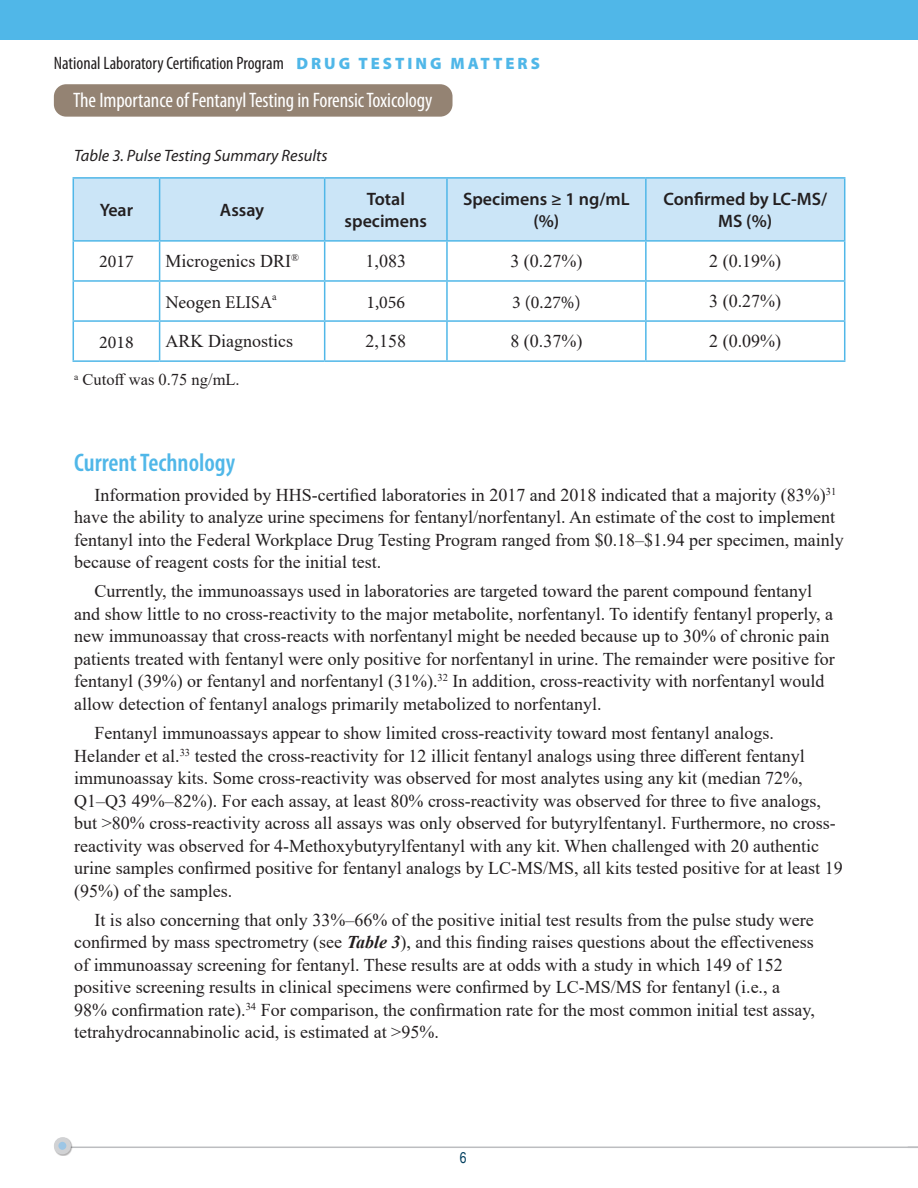
<style>
.page{position:relative;width:918px;height:1188px;background:#fff}
.page>*{position:absolute;margin:0;border:0;box-sizing:border-box;transform-origin:0 0}
.subhead_1{font:600 condensed 25.5px "Myriad Pro";color:#50b7e8}
.t1{font:condensed 21px "Myriad Pro";letter-spacing:-.005em;color:#fff}
.Bodytext{font:18px/22.5px "Times New Roman";color:#231f20}
.t2{font:600 18px/22.5px "Myriad Pro";color:#231f20;text-align:center}
.t3{font:condensed 18px "Myriad Pro";color:#231f20}
.t4{font:18px "Minion Pro";color:#231f20}
.Table_Title{font:italic 16.5px "Myriad Pro";color:#231f20}
.Bodytext-2{font:16.5px "Times New Roman";color:#231f20}
.t5{font:15px "Arial Narrow";color:#003e5e}
.s1{font-weight:900;font-stretch:normal;font-size:16.5px;color:#50b7e8}
.s2{font-weight:700;font-style:italic}
</style>
<div class="page">
<hr style="left:68px;top:1147px;width:850px;height:1px;background:#bcbdc0">
<div style="left:54px;top:1138px;width:19px;height:18px;background:#231f20;opacity:.35"></div>
<div style="left:56px;top:1140px;width:13px;height:12px;background:#9dc6e5;border-radius:50%"></div>
<div style="left:54px;top:1137px;width:17px;height:17px;border:4px solid #d1d2d4;border-radius:50%"></div>
<div style="left:0;top:0;width:918px;height:40px;background:#50b7e8"></div>
<div style="left:54px;top:84px;width:399px;height:33px;background:#948373;border-radius:12px"></div>
<div style="left:74px;top:179px;width:770px;height:61px;background:#cbe5f7"></div>
<hr style="left:73px;top:177px;width:87px;height:2px;background:#50b7e8">
<hr style="left:73px;top:179px;width:1px;height:61px;background:#50b7e8">
<hr style="left:160px;top:177px;width:165px;height:2px;background:#50b7e8">
<hr style="left:159px;top:179px;width:1px;height:61px;background:#50b7e8">
<hr style="left:325px;top:177px;width:122px;height:2px;background:#50b7e8">
<hr style="left:324px;top:179px;width:1px;height:61px;background:#50b7e8">
<hr style="left:447px;top:177px;width:199px;height:2px;background:#50b7e8">
<hr style="left:446px;top:179px;width:2px;height:61px;background:#50b7e8">
<hr style="left:646px;top:177px;width:199px;height:2px;background:#50b7e8">
<hr style="left:645px;top:179px;width:2px;height:61px;background:#50b7e8">
<hr style="left:844px;top:179px;width:1px;height:61px;background:#50b7e8">
<hr style="left:73px;top:240px;width:87px;height:2px;background:#50b7e8">
<hr style="left:73px;top:242px;width:1px;height:38px;background:#50b7e8">
<hr style="left:160px;top:240px;width:165px;height:2px;background:#50b7e8">
<hr style="left:159px;top:242px;width:1px;height:38px;background:#50b7e8">
<hr style="left:325px;top:240px;width:122px;height:2px;background:#50b7e8">
<hr style="left:324px;top:242px;width:1px;height:38px;background:#50b7e8">
<hr style="left:447px;top:240px;width:199px;height:2px;background:#50b7e8">
<hr style="left:446px;top:242px;width:2px;height:38px;background:#50b7e8">
<hr style="left:646px;top:240px;width:199px;height:2px;background:#50b7e8">
<hr style="left:645px;top:242px;width:2px;height:38px;background:#50b7e8">
<hr style="left:844px;top:242px;width:1px;height:38px;background:#50b7e8">
<hr style="left:73px;top:280px;width:87px;height:2px;background:#50b7e8">
<hr style="left:73px;top:282px;width:1px;height:38px;background:#50b7e8">
<hr style="left:160px;top:280px;width:165px;height:2px;background:#50b7e8">
<hr style="left:159px;top:282px;width:1px;height:38px;background:#50b7e8">
<hr style="left:325px;top:280px;width:122px;height:2px;background:#50b7e8">
<hr style="left:324px;top:282px;width:1px;height:38px;background:#50b7e8">
<hr style="left:447px;top:280px;width:199px;height:2px;background:#50b7e8">
<hr style="left:446px;top:282px;width:2px;height:38px;background:#50b7e8">
<hr style="left:646px;top:280px;width:199px;height:2px;background:#50b7e8">
<hr style="left:645px;top:282px;width:2px;height:38px;background:#50b7e8">
<hr style="left:844px;top:282px;width:1px;height:38px;background:#50b7e8">
<hr style="left:73px;top:320px;width:87px;height:2px;background:#50b7e8">
<hr style="left:73px;top:322px;width:1px;height:38px;background:#50b7e8">
<hr style="left:160px;top:320px;width:165px;height:2px;background:#50b7e8">
<hr style="left:159px;top:322px;width:1px;height:38px;background:#50b7e8">
<hr style="left:325px;top:320px;width:122px;height:2px;background:#50b7e8">
<hr style="left:324px;top:322px;width:1px;height:38px;background:#50b7e8">
<hr style="left:447px;top:320px;width:199px;height:2px;background:#50b7e8">
<hr style="left:446px;top:322px;width:2px;height:38px;background:#50b7e8">
<hr style="left:646px;top:320px;width:199px;height:2px;background:#50b7e8">
<hr style="left:645px;top:322px;width:2px;height:38px;background:#50b7e8">
<hr style="left:844px;top:322px;width:1px;height:38px;background:#50b7e8">
<hr style="left:73px;top:360px;width:87px;height:2px;background:#50b7e8">
<hr style="left:160px;top:360px;width:165px;height:2px;background:#50b7e8">
<hr style="left:325px;top:360px;width:122px;height:2px;background:#50b7e8">
<hr style="left:447px;top:360px;width:199px;height:2px;background:#50b7e8">
<hr style="left:646px;top:360px;width:199px;height:2px;background:#50b7e8">
<p class="t3" style="left:54px;top:54px;width:488px">National Laboratory Certification Program <span class="s1">D R U G T E S T I N G M AT T E R S</span></p>
<p class="t1" style="left:73px;top:89px;width:361px">The Importance of Fentanyl Testing in Forensic Toxicology</p>
<p class="Table_Title" style="left:74px;top:146px;width:255px">Table 3. Pulse Testing Summary Results</p>
<p class="t2" style="left:100px;top:199px;width:35px">Year</p>
<p class="t2" style="left:220px;top:199px;width:46px">Assay</p>
<p class="t2" style="left:345px;top:188px;width:84px">Total specimens</p>
<p class="t2" style="left:463px;top:188px;width:168px">Specimens ≥ 1 ng/mL (%)</p>
<p class="t2" style="left:663px;top:188px;width:165px">Confirmed by LC-MS/<br>MS (%)</p>
<p class="t4" style="left:99px;top:251px;width:36px">2017</p>
<p class="Bodytext" style="left:166px;top:249px;width:135px">Microgenics DRI<sup>®</sup></p>
<p class="Bodytext" style="left:366px;top:249px;width:42px">1,083</p>
<p class="Bodytext" style="left:510px;top:249px;width:73px">3 (0.27%)</p>
<p class="Bodytext" style="left:709px;top:249px;width:73px">2 (0.19%)</p>
<p class="t4" style="left:166px;top:291px;width:113px">Neogen ELISA<sup>a</sup></p>
<p class="t4" style="left:366px;top:291px;width:40px">1,056</p>
<p class="t4" style="left:512px;top:291px;width:70px">3 (0.27%)</p>
<p class="Bodytext" style="left:709px;top:289px;width:73px">3 (0.27%)</p>
<p class="t4" style="left:99px;top:331px;width:36px">2018</p>
<p class="Bodytext" style="left:166px;top:329px;width:129px">ARK Diagnostics</p>
<p class="Bodytext" style="left:366px;top:329px;width:42px">2,158</p>
<p class="Bodytext" style="left:510px;top:329px;width:73px">8 (0.37%)</p>
<p class="Bodytext" style="left:709px;top:329px;width:73px">2 (0.09%)</p>
<p class="Bodytext-2" style="left:74px;top:368px;width:167px"><sup>a</sup> Cutoff was 0.75 ng/mL.</p>
<p class="subhead_1" style="left:74px;top:449px;width:162px">Current Technology</p>
<p class="Bodytext" style="left:74px;top:483px;width:771px;text-indent:20px">Information provided by HHS-certified laboratories in 2017 and 2018 indicated that a majority (83%)<sup>31 </sup>have the ability to analyze urine specimens for fentanyl/norfentanyl. An estimate of the cost to implement fentanyl into the Federal Workplace Drug Testing Program ranged from $0.18–$1.94 per specimen, mainly because of reagent costs for the initial test.</p>
<p class="Bodytext" style="left:74px;top:580px;width:762px;text-indent:20px">Currently, the immunoassays used in laboratories are targeted toward the parent compound fentanyl and show little to no cross-reactivity to the major metabolite, norfentanyl. To identify fentanyl properly, a new immunoassay that cross-reacts with norfentanyl might be needed because up to 30% of chronic pain patients treated with fentanyl were only positive for norfentanyl in urine. The remainder were positive for fentanyl (39%) or fentanyl and norfentanyl (31%).<sup>32</sup> In addition, cross-reactivity with norfentanyl would allow detection of fentanyl analogs primarily metabolized to norfentanyl.</p>
<p class="Bodytext" style="left:74px;top:721px;width:770px;text-indent:20px">Fentanyl immunoassays appear to show limited cross-reactivity toward most fentanyl analogs.<br>Helander et al.<sup>33</sup> tested the cross-reactivity for 12 illicit fentanyl analogs using three different fentanyl immunoassay kits. Some cross-reactivity was observed for most analytes using any kit (median 72%, Q1–Q3 49%–82%). For each assay, at least 80% cross-reactivity was observed for three to five analogs, but &gt;80% cross-reactivity across all assays was only observed for butyrylfentanyl. Furthermore, no cross&shy;reactivity was observed for 4-Methoxybutyrylfentanyl with any kit. When challenged with 20 authentic urine samples confirmed positive for fentanyl analogs by LC-MS/MS, all kits tested positive for at least 19 (95%) of the samples.</p>
<p class="Bodytext" style="left:74px;top:908px;width:742px;text-indent:20px">It is also concerning that only 33%–66% of the positive initial test results from the pulse study were confirmed by mass spectrometry (see <span class="s2">Table 3</span>), and this finding raises questions about the effectiveness of immunoassay screening for fentanyl. These results are at odds with a study in which 149 of 152 positive screening results in clinical specimens were confirmed by LC-MS/MS for fentanyl (i.e., a 98% confirmation rate).<sup>34</sup> For comparison, the confirmation rate for the most common initial test assay, tetrahydrocannabinolic acid, is estimated at &gt;95%.</p>
<p class="t5" style="left:460px;top:1147px;width:8px">6</p>
</div>
